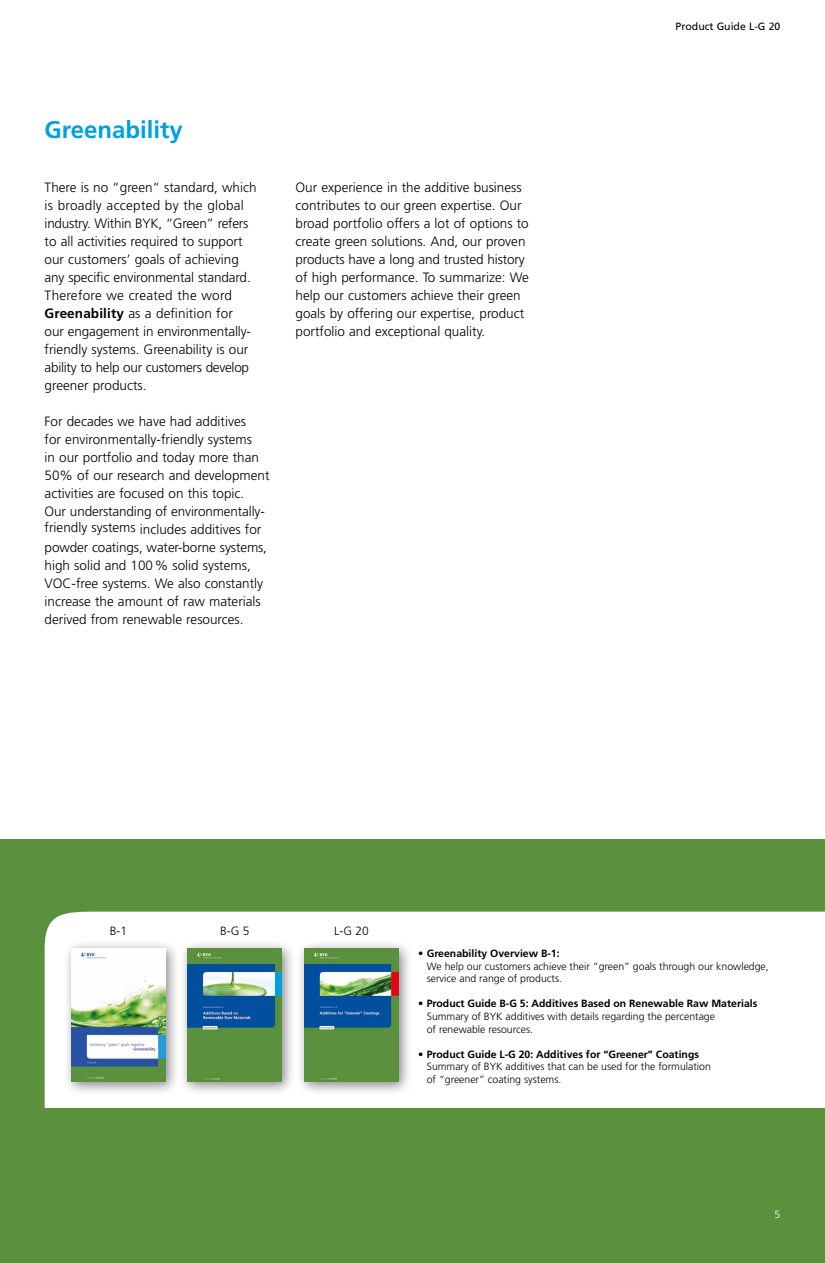
<style>
.page{position:relative;width:825px;height:1263px;background:#fff}
.page>*{position:absolute;margin:0;border:0;box-sizing:border-box;transform-origin:0 0}
.t1{font:700 24px "Frutiger LT";color:#009fe3}
.t2{font:300 13.5px/18px "Frutiger LT";color:#000}
.t3{font:300 12px "Frutiger LT";color:#000}
.t4{font:300 10.5px/12.6px "Frutiger LT";color:#000}
.t5{font:700 10.5px "Frutiger LT";color:#000}
.t6{font:10.5px "Frutiger LT";color:#000}
.t7{font:300 10.5px "Frutiger LT";color:#fff}
.s1{font-weight:700}
</style>
<div class="page">
<div style="left:0;top:839px;width:825px;height:424px;background:#5b913d"></div>
<div style="left:45px;top:912px;width:780px;height:196px;background:#fff"></div>
<div style="left:63px;top:940px;width:117px;height:156px;background:#000;opacity:.5"></div>
<img style="left:71px;top:948px;width:94px;height:134px">
<div style="left:296px;top:940px;width:117px;height:156px;background:#000;opacity:.5"></div>
<img style="left:304px;top:948px;width:94px;height:134px">
<div style="left:179px;top:940px;width:117px;height:156px;background:#000;opacity:.5"></div>
<img style="left:188px;top:948px;width:94px;height:134px">
<h1 class="t1" style="left:45px;top:115px;width:140px">Greenability</h1>
<p class="t2" style="left:45px;top:178px;width:213px">There is no “green“ standard, which is broadly accepted by the global industry. Within BYK, “Green” refers to all activities required to support our customers’ goals of achieving any specific environmental standard.<br>Therefore we created the word <span class="s1">Greenability</span> as a definition for<br>our engagement in environmentally&shy;friendly systems. Greenability is our ability to help our customers develop greener products.</p>
<p class="t2" style="left:45px;top:412px;width:226px">For decades we have had additives<br>for environmentally-friendly systems<br>in our portfolio and today more than 50% of our research and development activities are focused on this topic.<br>Our understanding of environmentally&shy;friendly systems includes additives for powder coatings, water-borne systems, high solid and 100% solid systems, VOC-free systems. We also constantly increase the amount of raw materials derived from renewable resources.</p>
<p class="t2" style="left:296px;top:178px;width:235px">Our experience in the additive business contributes to our green expertise. Our broad portfolio offers a lot of options to create green solutions. And, our proven products have a long and trusted history of high performance. To summarize: We help our customers achieve their green goals by offering our expertise, product portfolio and exceptional quality.</p>
<p class="t3" style="left:110px;top:923px;width:19px">B-1</p>
<p class="t3" style="left:220px;top:923px;width:31px">B-G 5</p>
<p class="t3" style="left:334px;top:923px;width:36px">L-G 20</p>
<p class="t6" style="left:676px;top:20px;width:106px">Product Guide L-G 20</p>
<p class="t5" style="left:418px;top:947px;width:143px">• Greenability Overview B-1:</p>
<p class="t4" style="left:427px;top:960px;width:343px">We help our customers achieve their “green” goals through our knowledge, service and range of products.</p>
<p class="t5" style="left:418px;top:997px;width:341px">• Product Guide B-G 5: Additives Based on Renewable Raw Materials</p>
<p class="t4" style="left:427px;top:1010px;width:290px">Summary of BYK additives with details regarding the percentage of renewable resources.</p>
<p class="t5" style="left:418px;top:1048px;width:282px">• Product Guide L-G 20: Additives for “Greener” Coatings</p>
<p class="t4" style="left:427px;top:1060px;width:286px">Summary of BYK additives that can be used for the formulation of “greener” coating systems.</p>
<p class="t7" style="left:774px;top:1208px;width:7px">5</p>
</div>
